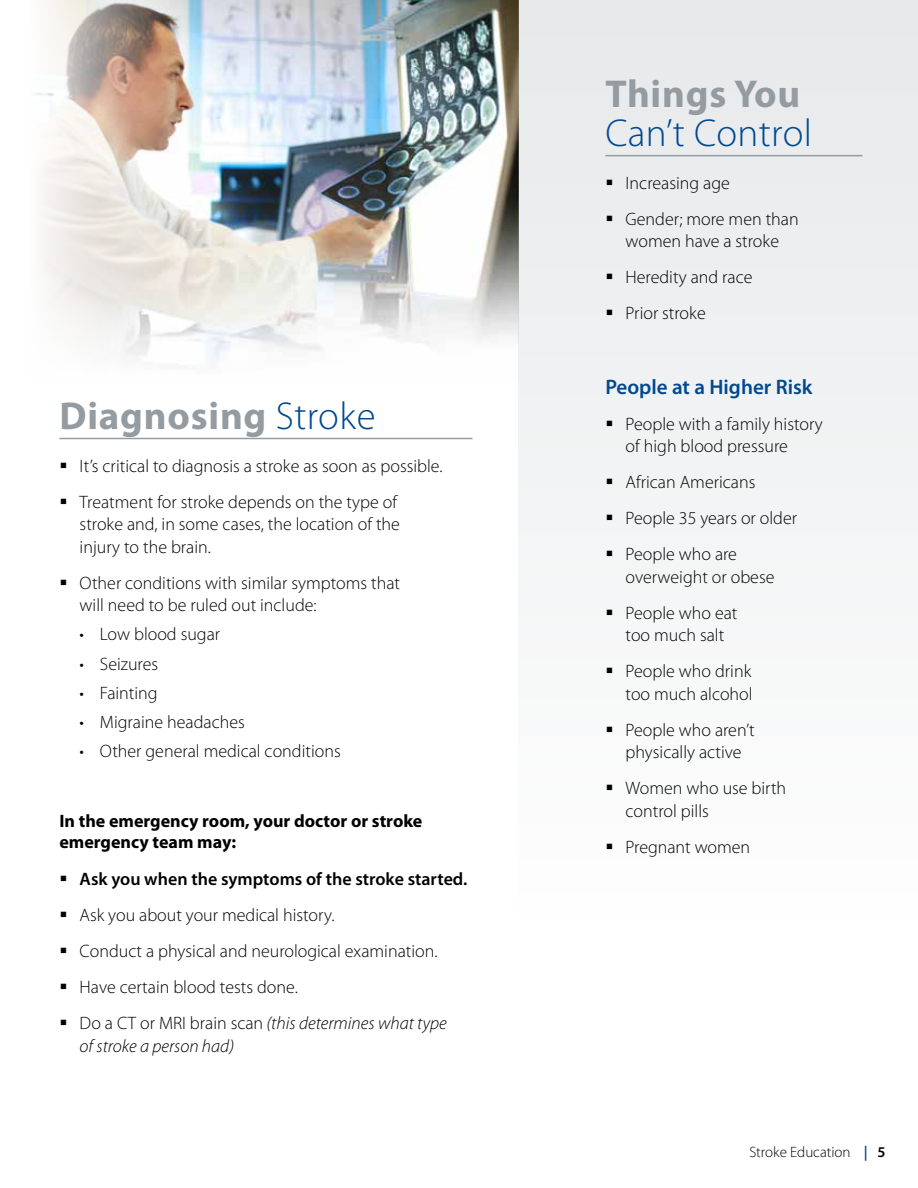
<style>
.page{position:relative;width:918px;height:1188px;background:#fff}
.page>*{position:absolute;margin:0;border:0;box-sizing:border-box;transform-origin:0 0}
.t1{font:700 39px "Myriad Pro";letter-spacing:.02em;color:#949ca1}
.t2{font:300 39px "Myriad Pro";letter-spacing:.01em;color:#004990}
.t3{font:600 21px "Myriad Pro";color:#004990}
.t4{font:300 18px/22.5px "Myriad Pro";color:#000}
.t5{font:italic 300 18px/22.5px "Myriad Pro";color:#000}
.t6{font:700 18px/20.7px "Myriad Pro";color:#000}
.t7{font:600 18px "Myriad Pro";color:#000}
.t8{font:300 15px "Myriad Pro";color:#000}
.s1{font-weight:300;color:#004990}
.s2{font-style:normal}
.s3{font-weight:600;color:#004990}
.s4{font-weight:600}
</style>
<div class="page">
<img style="left:256px;top:0;width:262px;height:351px">
<img style="left:36px;top:0;width:220px;height:361px">
<div style="left:518px;top:0;width:400px;height:1126px;background:#f4f5f6"></div>
<hr style="left:605px;top:155px;width:257px;height:1px;background:#949ca1">
<hr style="left:59px;top:438px;width:413px;height:1px;background:#949ca1">
<h1 class="t1" style="left:59px;top:390px;width:318px">Diagnosing <span class="s1">Stroke</span></h1>
<p class="t4" style="left:59px;top:454px;width:385px">▪ It’s critical to diagnosis a stroke as soon as possible.</p>
<p class="t4" style="left:80px;top:490px;width:322px;text-indent:-20px">▪ Treatment for stroke depends on the type of stroke and, in some cases, the location of the injury to the brain.</p>
<p class="t4" style="left:80px;top:571px;width:322px;text-indent:-20px">▪ Other conditions with similar symptoms that will need to be ruled out include:</p>
<p class="t4" style="left:80px;top:623px;width:142px">• Low blood sugar</p>
<p class="t4" style="left:80px;top:652px;width:80px">• Seizures</p>
<p class="t4" style="left:80px;top:681px;width:80px">• Fainting</p>
<p class="t4" style="left:80px;top:711px;width:167px">• Migraine headaches</p>
<p class="t4" style="left:80px;top:740px;width:263px">• Other general medical conditions</p>
<p class="t6" style="left:59px;top:810px;width:365px">In the emergency room, your doctor or stroke emergency team may:</p>
<p class="t7" style="left:59px;top:868px;width:410px">▪ Ask you when the symptoms of the stroke started.</p>
<p class="t4" style="left:59px;top:904px;width:277px">▪ Ask you about your medical history.</p>
<p class="t4" style="left:59px;top:940px;width:380px">▪ Conduct a physical and neurological examination.</p>
<p class="t4" style="left:59px;top:976px;width:240px">▪ Have certain blood tests done.</p>
<p class="t5" style="left:80px;top:1012px;width:369px;text-indent:-20px">▪ <span class="s2">Do a CT or MRI brain scan</span> (this determines what type of stroke a person had)</p>
<h1 class="t1" style="left:605px;top:68px;width:196px">Things You</h1>
<h1 class="t2" style="left:605px;top:110px;width:208px">Can’t Control</h1>
<p class="t4" style="left:605px;top:171px;width:126px">▪ Increasing age</p>
<p class="t4" style="left:605px;top:207px;width:195px;text-align:center">▪ Gender; more men than women have a stroke</p>
<p class="t4" style="left:605px;top:266px;width:149px">▪ Heredity and race</p>
<p class="t4" style="left:605px;top:302px;width:102px">▪ Prior stroke</p>
<p class="t3" style="left:605px;top:373px;width:209px">People at a Higher Risk</p>
<p class="t4" style="left:626px;top:412px;width:199px;text-indent:-20px">▪ People with a family history of high blood pressure</p>
<p class="t4" style="left:605px;top:471px;width:152px">▪ African Americans</p>
<p class="t4" style="left:605px;top:507px;width:193px">▪ People 35 years or older</p>
<p class="t4" style="left:626px;top:543px;width:150px;text-indent:-20px">▪ People who are overweight or obese</p>
<p class="t4" style="left:605px;top:601px;width:134px;text-align:center">▪ People who eat too much salt</p>
<p class="t4" style="left:605px;top:660px;width:149px;text-align:right">▪ People who drink too much alcohol</p>
<p class="t4" style="left:605px;top:718px;width:151px;text-align:center">▪ People who aren’t physically active</p>
<p class="t4" style="left:626px;top:777px;width:162px;text-indent:-20px">▪ Women who use birth control pills</p>
<p class="t4" style="left:605px;top:835px;width:146px">▪ Pregnant women</p>
<p class="t8" style="left:749px;top:1143px;width:138px">Stroke Education <span class="s3">|</span> <span class="s4">5</span></p>
</div>
